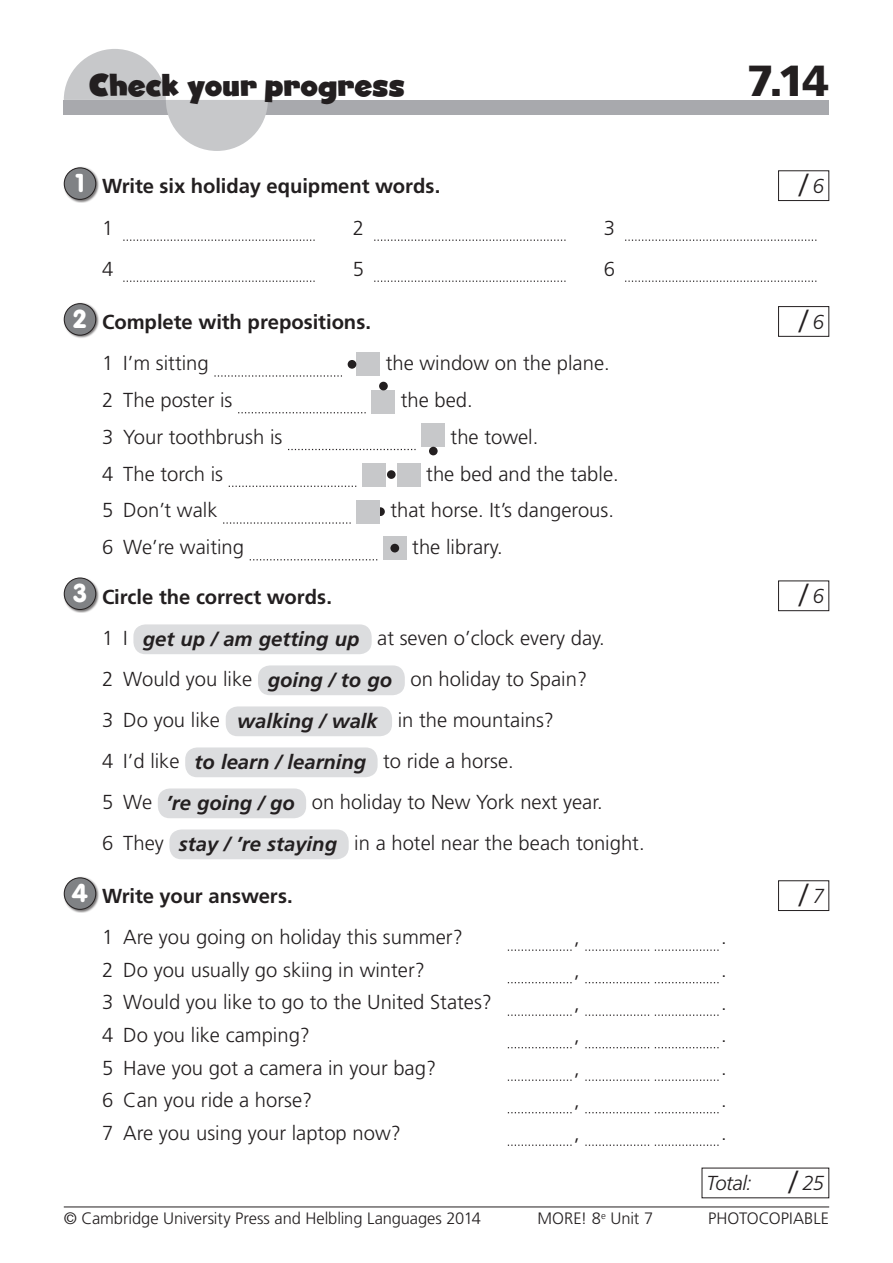
<style>
.page{position:relative;width:893px;height:1263px;background:#fff}
.page>*{position:absolute;margin:0;border:0;box-sizing:border-box;transform-origin:0 0}
.t1{font:900 43.5px "Frutiger LT Std";color:#231f20}
.t2{font:31.5px "Ghost Kid AOE";letter-spacing:.005em;color:#231f20}
.t3{font:italic 300 31.5px "Frutiger LT Std";color:#231f20}
.t4{font:300 20.25px/41px "Frutiger LT Std";color:#231f20}
.t5{font:700 20.25px "Frutiger LT Std";letter-spacing:-.005em;color:#231f20}
.t6{font:italic 300 20.25px "Frutiger LT Std";letter-spacing:-.025em;color:#231f20}
.t7{font:300 16.5px "Frutiger LT Std";letter-spacing:-.005em;color:#231f20}
.s1{font-family:"VAG Rounded Std";font-weight:900;font-size:25.5px;color:#fff}
.s2{font-size:20.25px}
.s3{font-weight:700;font-style:italic}
.s4{font-size:31.5px}
</style>
<div class="page">
<hr style="left:64px;top:1206px;width:765px;height:1px;background:#231f20">
<div style="left:64px;top:100px;width:765px;height:15px;background:#a8a9ad"></div>
<svg style="left:64px;top:49px;width:204px;height:102px"></svg>
<div style="left:63px;top:167px;width:36px;height:36px;background:#231f20;opacity:.6"></div>
<div style="left:64px;top:168px;width:32px;height:31px;background:#808285;border-radius:50%"></div>
<div style="left:64px;top:167px;width:32px;height:33px;border:1px solid #231f20;border-radius:50%"></div>
<div style="left:778px;top:170px;width:51px;height:31px;border:1px solid #231f20"></div>
<svg style="left:123px;top:240px;width:192px;height:1px"></svg>
<svg style="left:374px;top:240px;width:192px;height:1px"></svg>
<svg style="left:625px;top:240px;width:191px;height:1px"></svg>
<svg style="left:123px;top:281px;width:192px;height:1px"></svg>
<svg style="left:374px;top:281px;width:192px;height:1px"></svg>
<svg style="left:625px;top:281px;width:191px;height:1px"></svg>
<div style="left:63px;top:302px;width:36px;height:37px;background:#231f20;opacity:.6"></div>
<div style="left:64px;top:304px;width:32px;height:31px;background:#808285;border-radius:50%"></div>
<div style="left:64px;top:303px;width:32px;height:33px;border:1px solid #231f20;border-radius:50%"></div>
<div style="left:778px;top:306px;width:51px;height:31px;border:1px solid #231f20"></div>
<svg style="left:214px;top:375px;width:128px;height:2px"></svg>
<div style="left:356px;top:352px;width:24px;height:24px;background:#c7c8ca"></div>
<div style="left:348px;top:360px;width:8px;height:9px;background:#231f20;border-radius:50%"></div>
<svg style="left:238px;top:412px;width:128px;height:1px"></svg>
<div style="left:371px;top:390px;width:24px;height:24px;background:#c7c8ca"></div>
<div style="left:379px;top:382px;width:9px;height:8px;background:#231f20;border-radius:50%"></div>
<svg style="left:288px;top:449px;width:128px;height:1px"></svg>
<div style="left:421px;top:423px;width:24px;height:24px;background:#c7c8ca"></div>
<div style="left:429px;top:447px;width:9px;height:8px;background:#231f20;border-radius:50%"></div>
<svg style="left:229px;top:486px;width:127px;height:1px"></svg>
<div style="left:362px;top:463px;width:24px;height:24px;background:#c7c8ca"></div>
<div style="left:397px;top:463px;width:24px;height:24px;background:#c7c8ca"></div>
<div style="left:387px;top:470px;width:9px;height:9px;background:#231f20;border-radius:50%"></div>
<svg style="left:223px;top:522px;width:128px;height:2px"></svg>
<div style="left:376px;top:507px;width:9px;height:9px;background:#231f20;border-radius:50%"></div>
<div style="left:356px;top:500px;width:24px;height:24px;background:#c7c8ca"></div>
<svg style="left:250px;top:559px;width:127px;height:1px"></svg>
<div style="left:383px;top:536px;width:24px;height:24px;background:#c7c8ca"></div>
<div style="left:390px;top:544px;width:9px;height:8px;background:#231f20;border-radius:50%"></div>
<div style="left:63px;top:577px;width:36px;height:36px;background:#231f20;opacity:.6"></div>
<div style="left:64px;top:578px;width:32px;height:31px;background:#808285;border-radius:50%"></div>
<div style="left:64px;top:577px;width:32px;height:33px;border:1px solid #231f20;border-radius:50%"></div>
<div style="left:778px;top:580px;width:51px;height:31px;border:1px solid #231f20"></div>
<div style="left:133px;top:624px;width:239px;height:30px;background:#dcdddf;border-radius:12px"></div>
<div style="left:258px;top:665px;width:147px;height:30px;background:#dcdddf;border-radius:12px"></div>
<div style="left:226px;top:706px;width:166px;height:30px;background:#dcdddf;border-radius:12px"></div>
<div style="left:185px;top:747px;width:193px;height:30px;background:#dcdddf;border-radius:12px"></div>
<div style="left:158px;top:788px;width:148px;height:30px;background:#dcdddf;border-radius:12px"></div>
<div style="left:169px;top:829px;width:180px;height:30px;background:#dcdddf;border-radius:12px"></div>
<div style="left:63px;top:877px;width:36px;height:36px;background:#231f20;opacity:.6"></div>
<div style="left:64px;top:878px;width:32px;height:31px;background:#808285;border-radius:50%"></div>
<div style="left:64px;top:877px;width:32px;height:33px;border:1px solid #231f20;border-radius:50%"></div>
<div style="left:778px;top:880px;width:51px;height:31px;border:1px solid #231f20"></div>
<svg style="left:508px;top:949px;width:64px;height:2px"></svg>
<svg style="left:585px;top:949px;width:64px;height:2px"></svg>
<svg style="left:655px;top:949px;width:64px;height:2px"></svg>
<svg style="left:508px;top:982px;width:64px;height:1px"></svg>
<svg style="left:585px;top:982px;width:64px;height:1px"></svg>
<svg style="left:655px;top:982px;width:64px;height:1px"></svg>
<svg style="left:508px;top:1014px;width:64px;height:2px"></svg>
<svg style="left:585px;top:1014px;width:64px;height:2px"></svg>
<svg style="left:655px;top:1014px;width:64px;height:2px"></svg>
<svg style="left:508px;top:1047px;width:64px;height:1px"></svg>
<svg style="left:585px;top:1047px;width:64px;height:1px"></svg>
<svg style="left:655px;top:1047px;width:64px;height:1px"></svg>
<svg style="left:508px;top:1079px;width:64px;height:2px"></svg>
<svg style="left:585px;top:1079px;width:64px;height:2px"></svg>
<svg style="left:655px;top:1079px;width:64px;height:2px"></svg>
<svg style="left:508px;top:1112px;width:64px;height:1px"></svg>
<svg style="left:585px;top:1112px;width:64px;height:1px"></svg>
<svg style="left:655px;top:1112px;width:64px;height:1px"></svg>
<svg style="left:508px;top:1144px;width:64px;height:2px"></svg>
<svg style="left:585px;top:1144px;width:64px;height:2px"></svg>
<svg style="left:655px;top:1144px;width:64px;height:2px"></svg>
<h2 class="t2" style="left:89px;top:67px;width:317px">Check your progress</h2>
<h1 class="t1" style="left:747px;top:55px;width:84px">7.14</h1>
<p class="t5" style="left:76px;top:175px;width:366px"><span class="s1">1</span> Write six holiday equipment words.</p>
<h2 class="t3" style="left:798px;top:167px;width:27px">/ <span class="s2">6</span></h2>
<p class="t4" style="left:102px;top:207px;width:13px">1</p>
<p class="t4" style="left:353px;top:207px;width:13px">2</p>
<p class="t4" style="left:604px;top:207px;width:13px">3</p>
<p class="t4" style="left:102px;top:248px;width:13px">4</p>
<p class="t4" style="left:353px;top:248px;width:13px">5</p>
<p class="t4" style="left:604px;top:248px;width:13px">6</p>
<p class="t5" style="left:74px;top:310px;width:299px"><span class="s1">2</span> Complete with prepositions.</p>
<h2 class="t3" style="left:798px;top:303px;width:27px">/ <span class="s2">6</span></h2>
<p class="t4" style="left:102px;top:343px;width:108px">1 I’m sitting</p>
<p class="t4" style="left:386px;top:343px;width:225px">the window on the plane.</p>
<p class="t4" style="left:102px;top:380px;width:132px">2 The poster is</p>
<p class="t4" style="left:401px;top:380px;width:74px">the bed.</p>
<p class="t4" style="left:102px;top:417px;width:182px">3 Your toothbrush is</p>
<p class="t4" style="left:451px;top:417px;width:89px">the towel.</p>
<p class="t4" style="left:102px;top:453px;width:123px">4 The torch is</p>
<p class="t4" style="left:426px;top:453px;width:194px">the bed and the table.</p>
<p class="t4" style="left:102px;top:490px;width:117px">5 Don’t walk</p>
<p class="t4" style="left:390px;top:490px;width:225px">that horse. It’s dangerous.</p>
<p class="t4" style="left:102px;top:527px;width:144px">6 We’re waiting</p>
<p class="t4" style="left:412px;top:527px;width:92px">the library.</p>
<p class="t5" style="left:73px;top:585px;width:260px"><span class="s1">3</span> Circle the correct words.</p>
<h2 class="t3" style="left:798px;top:577px;width:27px">/ <span class="s2">6</span></h2>
<p class="t4" style="left:102px;top:617px;width:544px">1 I <span class="s3">get up / am getting up</span> at seven o’clock every day.<br>2 Would you like <span class="s3">going / to go</span> on holiday to Spain?<br>3 Do you like <span class="s3">walking / walk</span> in the mountains?<br>4 I’d like <span class="s3">to learn / learning</span> to ride a horse.<br>5 We <span class="s3">’re going / go</span> on holiday to New York next year.<br>6 They <span class="s3">stay / ’re staying</span> in a hotel near the beach tonight.</p>
<p class="t5" style="left:72px;top:884px;width:222px"><span class="s1">4</span> Write your answers.</p>
<h2 class="t3" style="left:798px;top:877px;width:27px">/ <span class="s2">7</span></h2>
<p class="t4" style="left:102px;top:917px;width:362px">1 Are you going on holiday this summer?</p>
<p class="t4" style="left:574px;top:917px;width:7px">,</p>
<p class="t4" style="left:721px;top:917px;width:7px">.</p>
<p class="t4" style="left:102px;top:950px;width:324px">2 Do you usually go skiing in winter?</p>
<p class="t4" style="left:102px;top:982px;width:391px">3 Would you like to go to the United States?</p>
<p class="t4" style="left:102px;top:1015px;width:210px">4 Do you like camping?</p>
<p class="t4" style="left:102px;top:1047px;width:336px">5 Have you got a camera in your bag?</p>
<p class="t4" style="left:102px;top:1080px;width:212px">6 Can you ride a horse?</p>
<p class="t4" style="left:102px;top:1112px;width:300px">7 Are you using your laptop now?</p>
<p class="t4" style="left:574px;top:950px;width:7px">,</p>
<p class="t4" style="left:721px;top:950px;width:7px">.</p>
<p class="t4" style="left:574px;top:982px;width:7px">,</p>
<p class="t4" style="left:721px;top:982px;width:7px">.</p>
<p class="t4" style="left:574px;top:1015px;width:7px">,</p>
<p class="t4" style="left:721px;top:1015px;width:7px">.</p>
<p class="t4" style="left:574px;top:1047px;width:7px">,</p>
<p class="t4" style="left:721px;top:1047px;width:7px">.</p>
<p class="t4" style="left:574px;top:1080px;width:7px">,</p>
<p class="t4" style="left:721px;top:1080px;width:7px">.</p>
<p class="t4" style="left:574px;top:1112px;width:7px">,</p>
<p class="t4" style="left:721px;top:1112px;width:7px">.</p>
<p class="t6" style="left:707px;top:1172px;width:119px">Total: <span class="s4">/</span> 25</p>
<p class="t7" style="left:64px;top:1209px;width:419px">© Cambridge University Press and Helbling Languages 2014</p>
<p class="t7" style="left:537px;top:1209px;width:117px">MORE! 8<sup>e</sup> Unit 7</p>
<p class="t7" style="left:708px;top:1209px;width:122px">PHOTOCOPIABLE</p>
</div>
